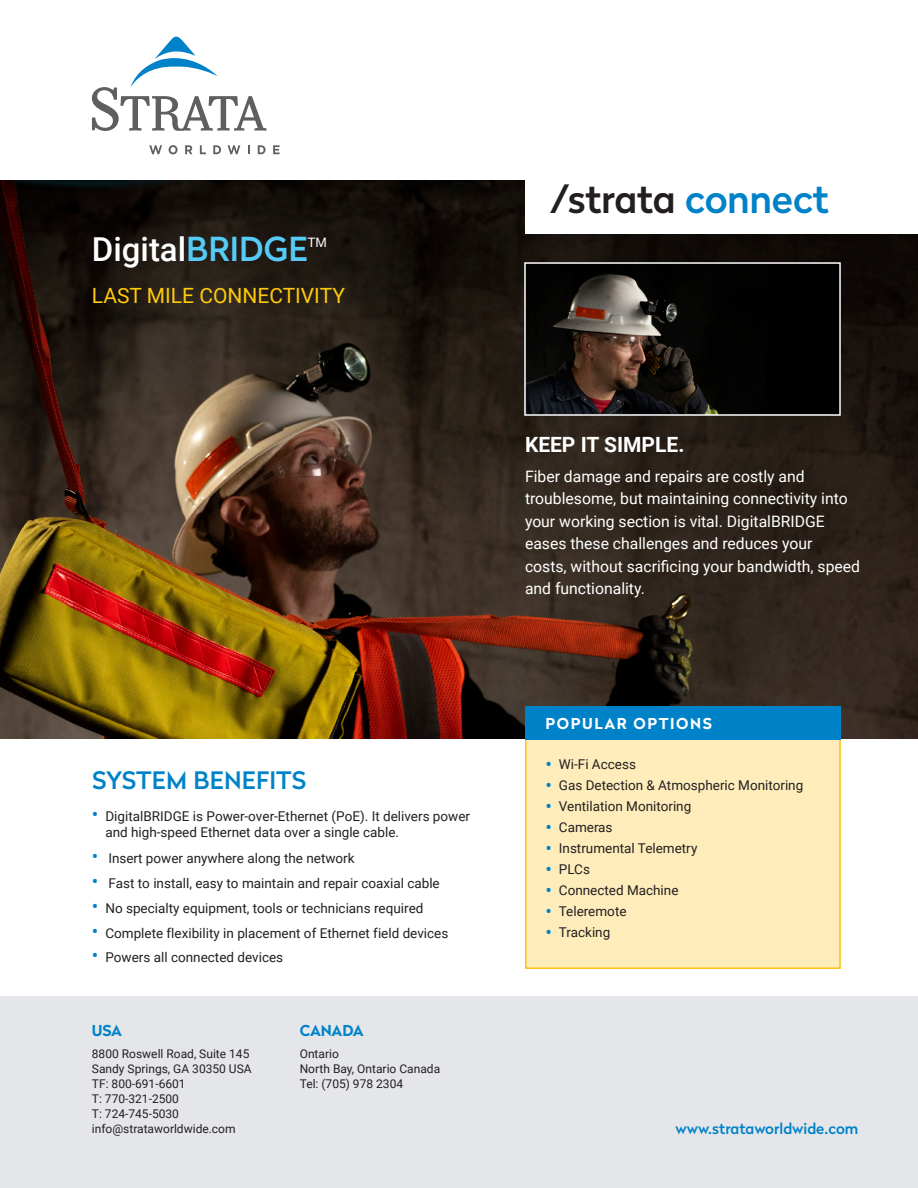
<style>
.page{position:relative;width:918px;height:1188px;background:#fff}
.page>*{position:absolute;margin:0;border:0;box-sizing:border-box;transform-origin:0 0}
.t1{font:500 39px "Radikal";letter-spacing:-.01em;color:#231f20}
.t2{font:500 33px "Roboto";color:#fff}
.Body_text_1{font:500 24px "Radikal";letter-spacing:.005em;color:#0082c8}
.t3{font:21px "Roboto";color:#feca0a}
.t4{font:700 21px "Roboto";color:#fff}
.Body_text_1-2{font:15.75px/22.5px "Roboto";color:#fff}
.t5{font:500 15px "Radikal";color:#0082c8}
.Body_text_1-3{font:700 15px "Radikal";letter-spacing:.105em;color:#fff}
.t6{font:700 15px "Radikal";letter-spacing:-.01em;color:#0082c8}
.Body_text_1-4{font:13.5px/17px "Roboto";color:#231f20}
.t7{font:13.05px "Helvetica Neue";color:#fff}
.t8{font:12px/15px "Roboto";color:#231f20}
.s1{font-family:"Radikal";color:#56cbf5}
.s2{font-size:19.5px;color:#0082c8}
.s3{color:#0082c8}
</style>
<div class="page">
<img style="left:0;top:181px;width:918px;height:558px">
<div style="left:525px;top:706px;width:316px;height:263px;background:#feedbb;border:2px solid #fec210"></div>
<div style="left:0;top:997px;width:918px;height:191px;background:#e5e6ea"></div>
<div style="left:525px;top:173px;width:393px;height:61px;background:#fff"></div>
<div style="left:525px;top:706px;width:316px;height:34px;background:#0082c8"></div>
<svg style="left:149px;top:145px;width:13px;height:9px"></svg>
<svg style="left:169px;top:145px;width:9px;height:9px"></svg>
<svg style="left:185px;top:145px;width:7px;height:9px"></svg>
<svg style="left:200px;top:145px;width:6px;height:9px"></svg>
<svg style="left:213px;top:145px;width:8px;height:9px"></svg>
<svg style="left:228px;top:145px;width:12px;height:9px"></svg>
<svg style="left:248px;top:145px;width:2px;height:9px"></svg>
<svg style="left:258px;top:145px;width:8px;height:9px"></svg>
<svg style="left:273px;top:145px;width:7px;height:9px"></svg>
<svg style="left:92px;top:36px;width:175px;height:95px"></svg>
<div style="left:525px;top:263px;width:315px;height:152px;background:#010101"></div>
<img style="left:527px;top:274px;width:191px;height:139px">
<div style="left:524px;top:262px;width:317px;height:154px;border:2px solid #fff"></div>
<p class="t2" style="left:92px;top:226px;width:217px">Digital<span class="s1">BRIDGE</span></p>
<p class="t7" style="left:308px;top:235px;width:20px">TM</p>
<p class="t3" style="left:92px;top:281px;width:255px">LAST MILE CONNECTIVITY</p>
<p class="Body_text_1" style="left:92px;top:763px;width:216px">SYSTEM BENEFITS</p>
<p class="Body_text_1-4" style="left:105px;top:807px;width:366px;text-indent:-14px"><span class="s2">•</span> DigitalBRIDGE is Power-over-Ethernet (PoE). It delivers power and high-speed Ethernet data over a single cable.</p>
<p class="Body_text_1-4" style="left:92px;top:849px;width:264px"><span class="s2">•</span> Insert power anywhere along the network</p>
<p class="Body_text_1-4" style="left:92px;top:874px;width:349px"><span class="s2">•</span> Fast to install, easy to maintain and repair coaxial cable</p>
<p class="Body_text_1-4" style="left:92px;top:899px;width:333px"><span class="s2">•</span> No specialty equipment, tools or technicians required</p>
<p class="Body_text_1-4" style="left:92px;top:924px;width:358px"><span class="s2">•</span> Complete flexibility in placement of Ethernet field devices</p>
<p class="Body_text_1-4" style="left:92px;top:948px;width:193px"><span class="s2">•</span> Powers all connected devices</p>
<p class="t6" style="left:92px;top:1020px;width:32px">USA</p>
<p class="t8" style="left:92px;top:1045px;width:159px">8800 Roswell Road, Suite 145</p>
<p class="t8" style="left:92px;top:1060px;width:161px">Sandy Springs, GA 30350 USA</p>
<p class="t8" style="left:92px;top:1075px;width:95px">TF: 800-691-6601</p>
<p class="t8" style="left:92px;top:1090px;width:89px">T: 770-321-2500</p>
<p class="t8" style="left:92px;top:1105px;width:145px">T: 724-745-5030 info@strataworldwide.com</p>
<p class="t6" style="left:300px;top:1020px;width:65px">CANADA</p>
<p class="t8" style="left:300px;top:1045px;width:41px">Ontario</p>
<p class="t8" style="left:300px;top:1060px;width:142px">North Bay, Ontario Canada</p>
<p class="t8" style="left:300px;top:1075px;width:105px">Tel: (705) 978 2304</p>
<p class="t1" style="left:550px;top:171px;width:280px">/strata <span class="s3">connect</span></p>
<p class="t4" style="left:525px;top:430px;width:161px">KEEP IT SIMPLE.</p>
<p class="Body_text_1-2" style="left:525px;top:464px;width:337px">Fiber damage and repairs are costly and troublesome, but maintaining connectivity into your working section is vital. DigitalBRIDGE eases these challenges and reduces your<br>costs, without sacrificing your bandwidth, speed and functionality.</p>
<p class="Body_text_1-3" style="left:545px;top:713px;width:168px">POPULAR OPTIONS</p>
<p class="Body_text_1-4" style="left:545px;top:756px;width:92px"><span class="s2">•</span> Wi-Fi Access</p>
<p class="Body_text_1-4" style="left:545px;top:777px;width:259px"><span class="s2">•</span> Gas Detection &amp; Atmospheric Monitoring</p>
<p class="Body_text_1-4" style="left:545px;top:798px;width:147px"><span class="s2">•</span> Ventilation Monitoring</p>
<p class="Body_text_1-4" style="left:545px;top:819px;width:69px"><span class="s2">•</span> Cameras</p>
<p class="Body_text_1-4" style="left:545px;top:840px;width:153px"><span class="s2">•</span> Instrumental Telemetry</p>
<p class="Body_text_1-4" style="left:545px;top:861px;width:46px"><span class="s2">•</span> PLCs</p>
<p class="Body_text_1-4" style="left:545px;top:882px;width:135px"><span class="s2">•</span> Connected Machine</p>
<p class="Body_text_1-4" style="left:545px;top:903px;width:83px"><span class="s2">•</span> Teleremote</p>
<p class="Body_text_1-4" style="left:545px;top:924px;width:66px"><span class="s2">•</span> Tracking</p>
<p class="t5" style="left:676px;top:1118px;width:184px">www.strataworldwide.com</p>
</div>
